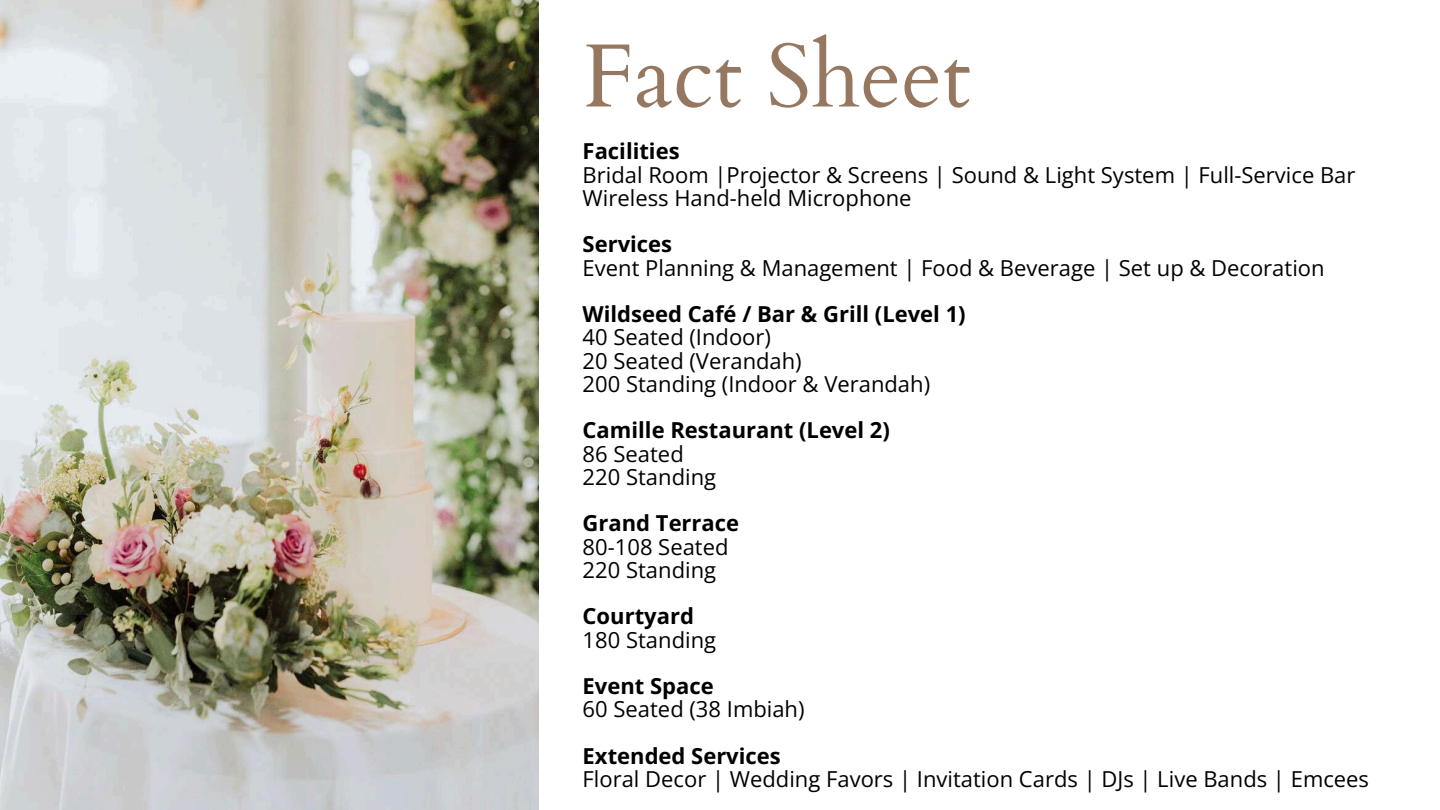
<style>
.page{position:relative;width:1440px;height:810px;background:#fff}
.page>*{position:absolute;margin:0;border:0;box-sizing:border-box;transform-origin:0 0}
.t1{font:90px "Cardo";color:#967860}
.t2{font:22px/23.2px "Open Sans";color:#000}
.t3{font:700 22px "Open Sans";color:#000}
</style>
<div class="page">
<img style="left:0;top:0;width:538px;height:810px">
<h1 class="t1" style="left:583px;top:17px;width:389px">Fact Sheet</h1>
<p class="t3" style="left:583px;top:136px;width:98px">Facilities</p>
<p class="t2" style="left:583px;top:163px;width:774px">Bridal Room |Projector &amp; Screens | Sound &amp; Light System | Full-Service Bar<br>Wireless Hand-held Microphone</p>
<p class="t3" style="left:583px;top:229px;width:91px">Services</p>
<p class="t2" style="left:583px;top:256px;width:744px">Event Planning &amp; Management | Food &amp; Beverage | Set up &amp; Decoration</p>
<p class="t3" style="left:583px;top:299px;width:385px">Wildseed Café / Bar &amp; Grill (Level 1)</p>
<p class="t2" style="left:583px;top:325px;width:349px">40 Seated (Indoor)<br>20 Seated (Verandah)<br>200 Standing (Indoor &amp; Verandah)</p>
<p class="t3" style="left:583px;top:415px;width:309px">Camille Restaurant (Level 2)</p>
<p class="t2" style="left:583px;top:442px;width:135px">86 Seated<br>220 Standing</p>
<p class="t3" style="left:583px;top:508px;width:158px">Grand Terrace</p>
<p class="t2" style="left:583px;top:535px;width:147px">80-108 Seated<br>220 Standing</p>
<p class="t3" style="left:583px;top:601px;width:113px">Courtyard</p>
<p class="t2" style="left:583px;top:628px;width:135px">180 Standing</p>
<p class="t3" style="left:583px;top:671px;width:133px">Event Space</p>
<p class="t2" style="left:583px;top:697px;width:223px">60 Seated (38 Imbiah)</p>
<p class="t3" style="left:583px;top:740px;width:200px">Extended Services</p>
<p class="t2" style="left:583px;top:767px;width:788px">Floral Decor | Wedding Favors | Invitation Cards | DJs | Live Bands | Emcees</p>
</div>
